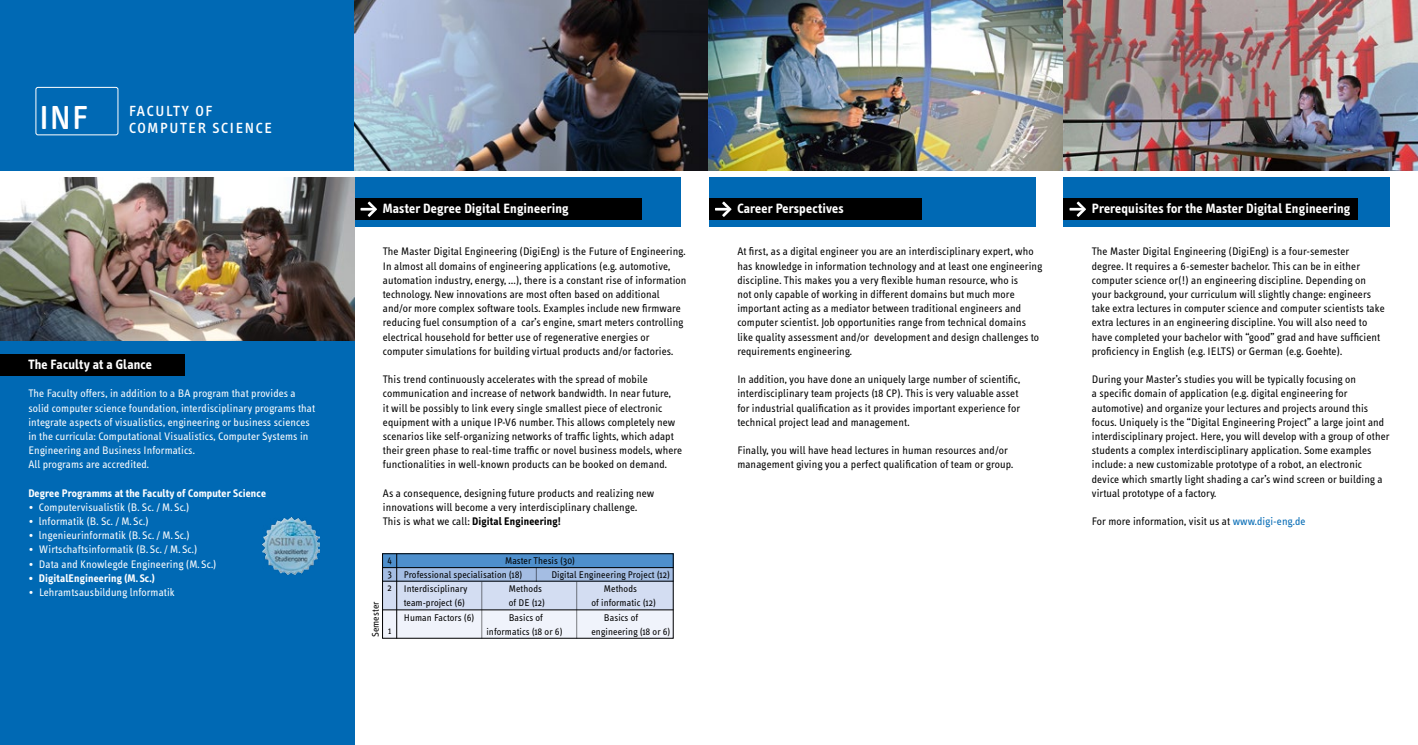
<style>
.page{position:relative;width:1418px;height:745px;background:#fff}
.page>*{position:absolute;margin:0;border:0;box-sizing:border-box;transform-origin:0 0}
.t1{font:500 34.12px "Info Text";color:#fff}
.t2{font:500 15.12px "Info Text";letter-spacing:.11em;color:#fff}
.t3{font:700 13.75px "Info Text";letter-spacing:.01em;color:#fff}
.t4{font:11.25px/14.1px "Info Text";letter-spacing:.01em;color:#000}
.t5{font:11.25px/14.1px "Info Text";letter-spacing:.01em;color:#fff}
.t6{font:700 11.25px "Info Text";letter-spacing:.01em;color:#fff}
.t7{font:10px/14.1px "Info Text";letter-spacing:.01em;color:#000;text-align:justify}
.s1{font-weight:700}
.s2{color:#0069b4}
</style>
<div class="page">
<div style="left:0;top:177px;width:354px;height:567px;background:#0069b4"></div>
<div style="left:0;top:0;width:354px;height:170px;background:#0069b4"></div>
<div style="left:0;top:354px;width:184px;height:22px;background:#000"></div>
<div style="left:709px;top:177px;width:326px;height:50px;background:#0069b4"></div>
<div style="left:354px;top:177px;width:326px;height:50px;background:#0069b4"></div>
<div style="left:709px;top:198px;width:212px;height:22px;background:#000"></div>
<div style="left:354px;top:198px;width:288px;height:22px;background:#000"></div>
<div style="left:1063px;top:177px;width:326px;height:50px;background:#0069b4"></div>
<div style="left:1063px;top:198px;width:295px;height:22px;background:#000"></div>
<svg style="left:715px;top:201px;width:16px;height:16px"></svg>
<svg style="left:360px;top:201px;width:17px;height:16px"></svg>
<svg style="left:1069px;top:201px;width:17px;height:16px"></svg>
<img style="left:0;top:177px;width:354px;height:163px">
<img style="left:354px;top:0;width:355px;height:170px">
<img style="left:709px;top:0;width:354px;height:170px">
<img style="left:1063px;top:0;width:354px;height:170px">
<div style="left:35px;top:87px;width:83px;height:48px;border:1px solid #fff;border-radius:2px"></div>
<img style="left:262px;top:517px;width:57px;height:57px">
<div style="left:382px;top:581px;width:291px;height:28px;background:#d3ddf2"></div>
<div style="left:382px;top:609px;width:291px;height:29px;background:#f0f3fb"></div>
<div style="left:382px;top:567px;width:291px;height:14px;background:#a4bde3"></div>
<div style="left:382px;top:553px;width:291px;height:14px;background:#4e8fcc"></div>
<hr style="left:382px;top:580px;width:291px;height:1px;background:#000">
<hr style="left:382px;top:567px;width:291px;height:1px;background:#000">
<hr style="left:396px;top:553px;width:1px;height:85px;background:#000">
<hr style="left:481px;top:581px;width:1px;height:57px;background:#000">
<hr style="left:576px;top:581px;width:1px;height:57px;background:#000">
<svg style="left:536px;top:567px;width:1px;height:14px"></svg>
<hr style="left:382px;top:609px;width:291px;height:1px;background:#000">
<div style="left:382px;top:553px;width:291px;height:85px;border:1px solid #000"></div>
<h1 class="t1" style="left:40px;top:98px;width:49px">INF</h1>
<h2 class="t2" style="left:129px;top:103px;width:85px">FACULTY OF</h2>
<h2 class="t2" style="left:129px;top:119px;width:145px">COMPUTER SCIENCE</h2>
<p class="t3" style="left:28px;top:356px;width:125px">The Faculty at a Glance</p>
<p class="t5" style="left:28px;top:386px;width:288px">The Faculty offers, in addition to a BA program that provides a solid computer science foundation, interdisciplinary programs that integrate aspects of visualistics, engineering or business sciences in the curricula: Computational Visualistics, Computer Systems in Engineering and Business Informatics.<br>All programs are accredited.</p>
<p class="t6" style="left:28px;top:486px;width:239px">Degree Programms at the Faculty of Computer Science</p>
<p class="t5" style="left:28px;top:500px;width:163px">• Computervisualistik (B. Sc. / M. Sc.)</p>
<p class="t5" style="left:28px;top:514px;width:122px">• lnformatik (B. Sc. / M. Sc.)</p>
<p class="t5" style="left:28px;top:528px;width:163px">• lngenieurinformatik (B. Sc. / M. Sc.)</p>
<p class="t5" style="left:28px;top:542px;width:171px">• Wirtschaftsinformatik (B. Sc. / M. Sc.)</p>
<p class="t5" style="left:28px;top:556px;width:190px">• Data and Knowlegde Engineering (M. Sc.)</p>
<p class="t6" style="left:28px;top:571px;width:128px">• DigitalEngineering (M. Sc.)</p>
<p class="t5" style="left:28px;top:585px;width:148px">• Lehramtsausbildung lnformatik</p>
<p class="t3" style="left:383px;top:200px;width:187px">Master Degree Digital Engineering</p>
<p class="t4" style="left:383px;top:244px;width:305px">The Master Digital Engineering (DigiEng) is the Future of Engineering.<br>In almost all domains of engineering applications (e.g. automotive, automation industry, energy, …), there is a constant rise of information technology. New innovations are most often based on additional and/or more complex software tools. Examples include new firmware reducing fuel consumption of a car’s engine, smart meters controlling electrical household for better use of regenerative energies or computer simulations for building virtual products and/or factories.</p>
<p class="t4" style="left:383px;top:372px;width:301px">This trend continuously accelerates with the spread of mobile communication and increase of network bandwidth. In near future,<br>it will be possibly to link every single smallest piece of electronic equipment with a unique IP-V6 number. This allows completely new scenarios like self-organizing networks of traffic lights, which adapt their green phase to real-time traffic or novel business models, where functionalities in well-known products can be booked on demand.</p>
<p class="t4" style="left:383px;top:485px;width:273px">As a consequence, designing future products and realizing new innovations will become a very interdisciplinary challenge.<br>This is what we call: <span class="s1">Digital Engineering!</span></p>
<p class="t7" style="left:368px;top:636px;width:37px;rotate:-90deg">Semester</p>
<p class="t7" style="left:387px;top:552px;width:6px">4<br>3<br>2</p>
<p class="t7" style="left:388px;top:623px;width:5px">1</p>
<p class="t7" style="left:404px;top:553px;width:173px;text-indent:101px">Master Thesis (30)<br>Professional specialisation (18)</p>
<p class="t7" style="left:551px;top:567px;width:120px">Digital Engineering Project (12)</p>
<p class="t7" style="left:404px;top:581px;width:65px">Interdisciplinary</p>
<p class="t7" style="left:509px;top:581px;width:35px">Methods</p>
<p class="t7" style="left:604px;top:581px;width:35px">Methods</p>
<p class="t7" style="left:404px;top:595px;width:63px">team-project (6)</p>
<p class="t7" style="left:509px;top:595px;width:38px">of DE (12)</p>
<p class="t7" style="left:591px;top:595px;width:66px">of informatic (12)</p>
<p class="t7" style="left:404px;top:610px;width:72px">Human Factors (6)</p>
<p class="t7" style="left:509px;top:610px;width:36px">Basics of</p>
<p class="t7" style="left:604px;top:610px;width:36px">Basics of</p>
<p class="t7" style="left:486px;top:624px;width:78px">informatics (18 or 6)</p>
<p class="t7" style="left:591px;top:624px;width:81px">engineering (18 or 6)</p>
<p class="t3" style="left:737px;top:200px;width:108px">Career Perspectives</p>
<p class="t4" style="left:737px;top:244px;width:306px">At first, as a digital engineer you are an interdisciplinary expert, who has knowledge in information technology and at least one engineering discipline. This makes you a very flexible human resource, who is<br>not only capable of working in different domains but much more important acting as a mediator between traditional engineers and computer scientist. Job opportunities range from technical domains like quality assessment and/or development and design challenges to requirements engineering.</p>
<p class="t4" style="left:737px;top:372px;width:284px">In addition, you have done an uniquely large number of scientific, interdisciplinary team projects (18 CP). This is very valuable asset for industrial qualification as it provides important experience for technical project lead and management.</p>
<p class="t4" style="left:737px;top:443px;width:277px">Finally, you will have head lectures in human resources and/or management giving you a perfect qualification of team or group.</p>
<p class="t3" style="left:1091px;top:200px;width:260px">Prerequisites for the Master Digital Engineering</p>
<p class="t4" style="left:1091px;top:244px;width:294px">The Master Digital Engineering (DigiEng) is a four-semester<br>degree. It requires a 6-semester bachelor. This can be in either computer science or(!) an engineering discipline. Depending on your background, your curriculum will slightly change: engineers take extra lectures in computer science and computer scientists take extra lectures in an engineering discipline. You will also need to have completed your bachelor with “good” grad and have sufficient proficiency in English (e.g. IELTS) or German (e.g. Goehte).</p>
<p class="t4" style="left:1091px;top:372px;width:299px">During your Master’s studies you will be typically focusing on<br>a specific domain of application (e.g. digital engineering for automotive) and organize your lectures and projects around this focus. Uniquely is the “Digital Engineering Project” a large joint and interdisciplinary project. Here, you will develop with a group of other students a complex interdisciplinary application. Some examples include: a new customizable prototype of a robot, an electronic device which smartly light shading a car’s wind screen or building a virtual prototype of a factory.</p>
<p class="t4" style="left:1091px;top:514px;width:215px">For more information, visit us at <span class="s2">www.digi-eng.de</span></p>
</div>
